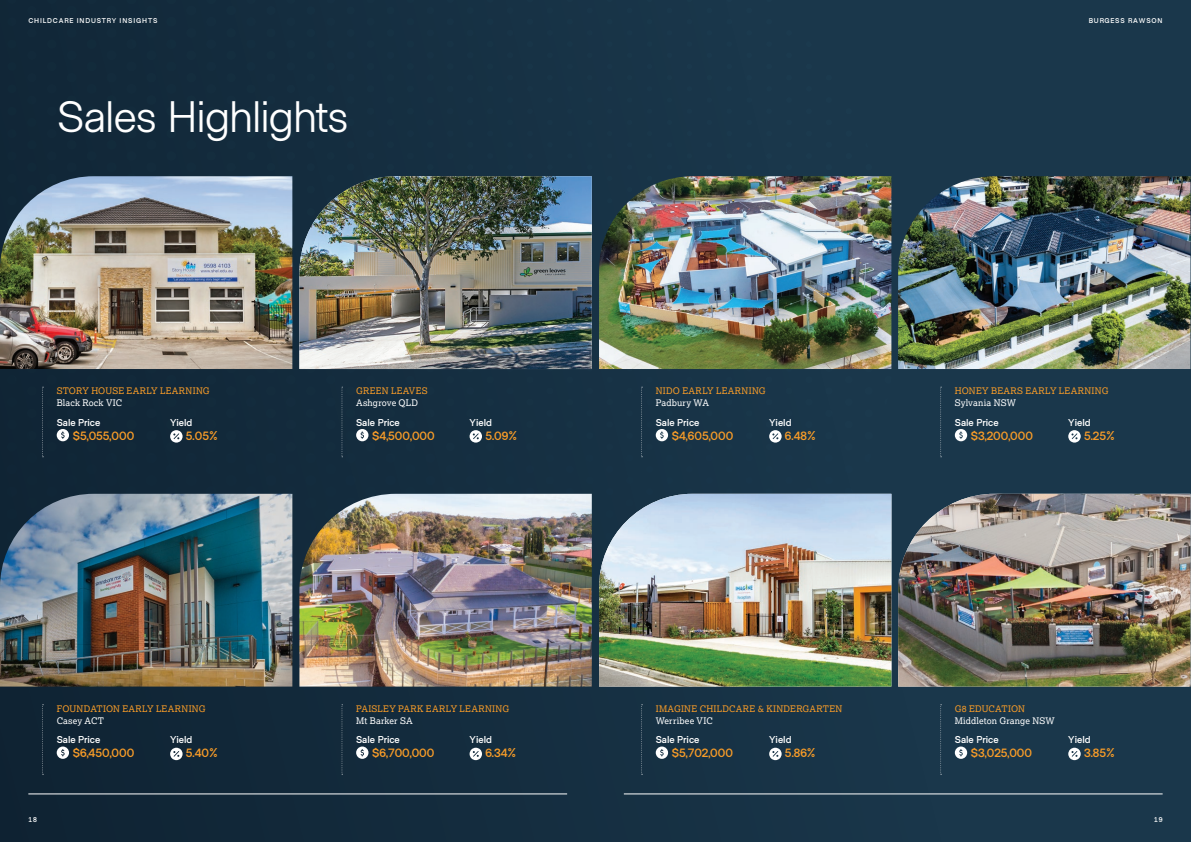
<style>
.page{position:relative;width:1191px;height:842px;background:#fff}
.page>*{position:absolute;margin:0;border:0;box-sizing:border-box;transform-origin:0 0}
.t1{font:44px "Metro Sans";letter-spacing:-.035em;color:#fff}
.t2{font:700 12px "Metro Sans";color:#f89c28}
.t3{font:700 10px "Metro Sans";color:#fff}
.t4{font:9px "Lexia";letter-spacing:.035em;color:#f89c28}
.t5{font:9px "Lexia";letter-spacing:.01em;color:#fff}
.t6{font:9px "Lexia";letter-spacing:.005em;color:#f89c28}
.t7{font:700 7px "Metro Sans";letter-spacing:.12em;color:#fff}
</style>
<div class="page">
<div style="left:0;top:0;width:1191px;height:842px;background:linear-gradient(to right,#112637,#1d3b50)"></div>
<img style="left:0;top:176px;width:292px;height:193px">
<svg style="left:57px;top:429px;width:12px;height:12px"></svg>
<svg style="left:170px;top:430px;width:13px;height:13px"></svg>
<svg style="left:42px;top:387px;width:2px;height:70px"></svg>
<img style="left:299px;top:176px;width:293px;height:193px">
<svg style="left:356px;top:429px;width:12px;height:12px"></svg>
<svg style="left:469px;top:430px;width:13px;height:13px"></svg>
<svg style="left:341px;top:387px;width:2px;height:70px"></svg>
<img style="left:898px;top:494px;width:292px;height:192px">
<svg style="left:954px;top:746px;width:13px;height:13px"></svg>
<svg style="left:1068px;top:748px;width:12px;height:12px"></svg>
<svg style="left:940px;top:704px;width:1px;height:71px"></svg>
<img style="left:898px;top:176px;width:292px;height:193px">
<svg style="left:954px;top:429px;width:13px;height:12px"></svg>
<svg style="left:1068px;top:430px;width:12px;height:13px"></svg>
<svg style="left:940px;top:387px;width:1px;height:70px"></svg>
<img style="left:599px;top:176px;width:292px;height:193px">
<svg style="left:656px;top:429px;width:12px;height:12px"></svg>
<svg style="left:769px;top:430px;width:12px;height:13px"></svg>
<svg style="left:641px;top:387px;width:1px;height:70px"></svg>
<img style="left:599px;top:494px;width:292px;height:192px">
<svg style="left:656px;top:746px;width:12px;height:13px"></svg>
<svg style="left:769px;top:748px;width:12px;height:12px"></svg>
<svg style="left:641px;top:704px;width:1px;height:71px"></svg>
<img style="left:0;top:494px;width:292px;height:192px">
<svg style="left:57px;top:746px;width:12px;height:13px"></svg>
<svg style="left:170px;top:748px;width:13px;height:12px"></svg>
<svg style="left:42px;top:704px;width:2px;height:71px"></svg>
<img style="left:299px;top:494px;width:293px;height:192px">
<svg style="left:356px;top:746px;width:12px;height:13px"></svg>
<svg style="left:469px;top:748px;width:13px;height:12px"></svg>
<svg style="left:341px;top:704px;width:2px;height:71px"></svg>
<hr style="left:28px;top:794px;width:539px;height:1px;background:#fff">
<hr style="left:624px;top:794px;width:538px;height:1px;background:#fff">
<p class="t7" style="left:28px;top:16px;width:130px">CHILDCARE INDUSTRY INSIGHTS</p>
<h1 class="t1" style="left:57px;top:90px;width:293px">Sales Highlights</h1>
<p class="t4" style="left:57px;top:385px;width:154px">STORY HOUSE EARLY LEARNING</p>
<p class="t5" style="left:57px;top:397px;width:67px">Black Rock VIC</p>
<p class="t3" style="left:57px;top:416px;width:45px">Sale Price</p>
<p class="t3" style="left:170px;top:416px;width:24px">Yield</p>
<h2 class="t2" style="left:72px;top:429px;width:63px">$5,055,000</h2>
<h2 class="t2" style="left:186px;top:429px;width:33px">5.05%</h2>
<p class="t4" style="left:356px;top:385px;width:73px">GREEN LEAVES</p>
<p class="t5" style="left:356px;top:397px;width:63px">Ashgrove QLD</p>
<p class="t3" style="left:356px;top:416px;width:45px">Sale Price</p>
<p class="t3" style="left:469px;top:416px;width:24px">Yield</p>
<h2 class="t2" style="left:372px;top:429px;width:64px">$4,500,000</h2>
<h2 class="t2" style="left:485px;top:429px;width:33px">5.09%</h2>
<p class="t4" style="left:57px;top:703px;width:150px">FOUNDATION EARLY LEARNING</p>
<p class="t5" style="left:57px;top:715px;width:49px">Casey ACT</p>
<p class="t3" style="left:57px;top:734px;width:45px">Sale Price</p>
<p class="t3" style="left:170px;top:734px;width:24px">Yield</p>
<h2 class="t2" style="left:72px;top:746px;width:63px">$6,450,000</h2>
<h2 class="t2" style="left:186px;top:746px;width:33px">5.40%</h2>
<p class="t7" style="left:28px;top:816px;width:10px">18</p>
<p class="t4" style="left:356px;top:703px;width:154px">PAISLEY PARK EARLY LEARNING</p>
<p class="t5" style="left:356px;top:715px;width:58px">Mt Barker SA</p>
<p class="t3" style="left:356px;top:734px;width:45px">Sale Price</p>
<p class="t3" style="left:469px;top:734px;width:24px">Yield</p>
<h2 class="t2" style="left:372px;top:746px;width:64px">$6,700,000</h2>
<h2 class="t2" style="left:485px;top:746px;width:32px">6.34%</h2>
<p class="t7" style="left:1088px;top:16px;width:75px">BURGESS RAWSON</p>
<p class="t4" style="left:656px;top:385px;width:111px">NIDO EARLY LEARNING</p>
<p class="t5" style="left:656px;top:397px;width:55px">Padbury WA</p>
<p class="t3" style="left:656px;top:416px;width:45px">Sale Price</p>
<p class="t3" style="left:769px;top:416px;width:24px">Yield</p>
<h2 class="t2" style="left:671px;top:429px;width:63px">$4,605,000</h2>
<h2 class="t2" style="left:785px;top:429px;width:32px">6.48%</h2>
<p class="t4" style="left:656px;top:703px;width:188px">IMAGINE CHILDCARE &amp; KINDERGARTEN</p>
<p class="t5" style="left:656px;top:715px;width:59px">Werribee VIC</p>
<p class="t3" style="left:656px;top:734px;width:45px">Sale Price</p>
<p class="t3" style="left:769px;top:734px;width:24px">Yield</p>
<h2 class="t2" style="left:671px;top:746px;width:63px">$5,702,000</h2>
<h2 class="t2" style="left:785px;top:746px;width:32px">5.86%</h2>
<p class="t4" style="left:954px;top:385px;width:155px">HONEY BEARS EARLY LEARNING</p>
<p class="t5" style="left:954px;top:397px;width:63px">Sylvania NSW</p>
<p class="t3" style="left:954px;top:416px;width:45px">Sale Price</p>
<p class="t3" style="left:1068px;top:416px;width:24px">Yield</p>
<h2 class="t2" style="left:970px;top:429px;width:64px">$3,200,000</h2>
<h2 class="t2" style="left:1084px;top:429px;width:32px">5.25%</h2>
<p class="t6" style="left:954px;top:703px;width:72px">G8 EDUCATION</p>
<p class="t5" style="left:954px;top:715px;width:101px">Middleton Grange NSW</p>
<p class="t3" style="left:954px;top:734px;width:45px">Sale Price</p>
<p class="t3" style="left:1068px;top:734px;width:24px">Yield</p>
<h2 class="t2" style="left:970px;top:746px;width:63px">$3,025,000</h2>
<h2 class="t2" style="left:1084px;top:746px;width:32px">3.85%</h2>
<p class="t7" style="left:1154px;top:816px;width:10px">19</p>
</div>
